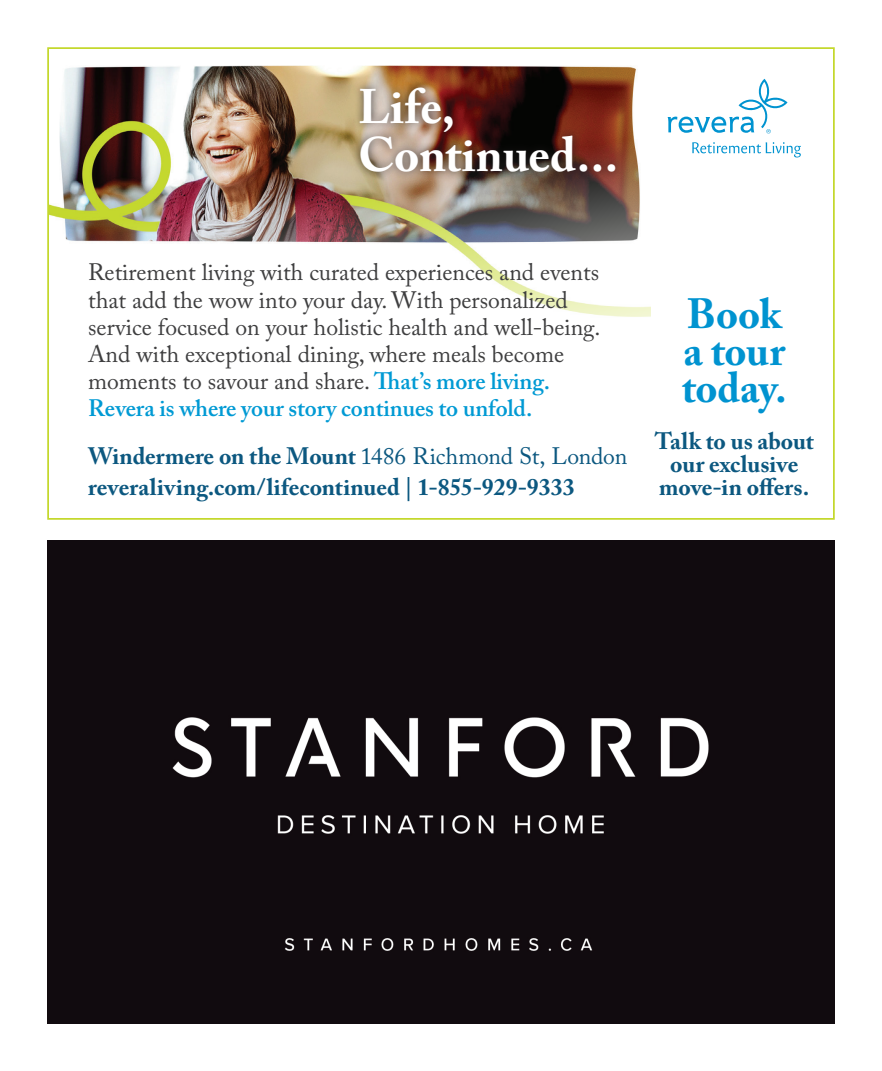
<style>
.page{position:relative;width:882px;height:1071px;background:#fff}
.page>*{position:absolute;margin:0;border:0;box-sizing:border-box;transform-origin:0 0}
.t1{font:700 48.12px/48.1px "Adobe Caslon Pro";color:#fff}
.t2{font:700 42px/36.8px "Adobe Caslon Pro";letter-spacing:-.005em;color:#0093d0}
.t3{font:23.62px/27.1px "Adobe Caslon Pro";color:#3e3e3f}
.t4{font:700 23.62px/22.8px "Adobe Caslon Pro";color:#0c5880}
.s1{font-weight:600;color:#009ad4}
.s2{font-weight:400}
</style>
<div class="page">
<div style="left:47px;top:541px;width:788px;height:483px;background:#110b0f"></div>
<img style="left:172px;top:717px;width:537px;height:234px">
<img style="left:64px;top:65px;width:573px;height:22px">
<img style="left:50px;top:87px;width:720px;height:230px">
<div style="left:351px;top:79px;width:273px;height:102px;background:#231f20;opacity:.75"></div>
<svg style="left:692px;top:142px;width:109px;height:16px"></svg>
<svg style="left:668px;top:79px;width:120px;height:54px"></svg>
<div style="left:47px;top:47px;width:788px;height:473px;border:2px solid #c4d82d"></div>
<h1 class="t1" style="left:358px;top:82px;width:262px">Life,<br>Continued...</h1>
<p class="t3" style="left:88px;top:259px;width:514px">Retirement living with curated experiences and events that add the wow into your day. With personalized service focused on your holistic health and well-being.<br>And with exceptional dining, where meals become moments to savour and share. <span class="s1">That’s more living.<br>Revera is where your story continues to unfold.</span></p>
<p class="t4" style="left:88px;top:440px;width:541px;line-height:30.6px">Windermere on the Mount <span class="s2">1486 Richmond St, London </span>reveraliving.com/lifecontinued | 1-855-929-9333</p>
<h2 class="t2" style="left:682px;top:295px;width:107px">Book a tour today.</h2>
<p class="t4" style="left:655px;top:430px;width:161px;text-align:center">Talk to us about our exclusive move-in offers.</p>
</div>
